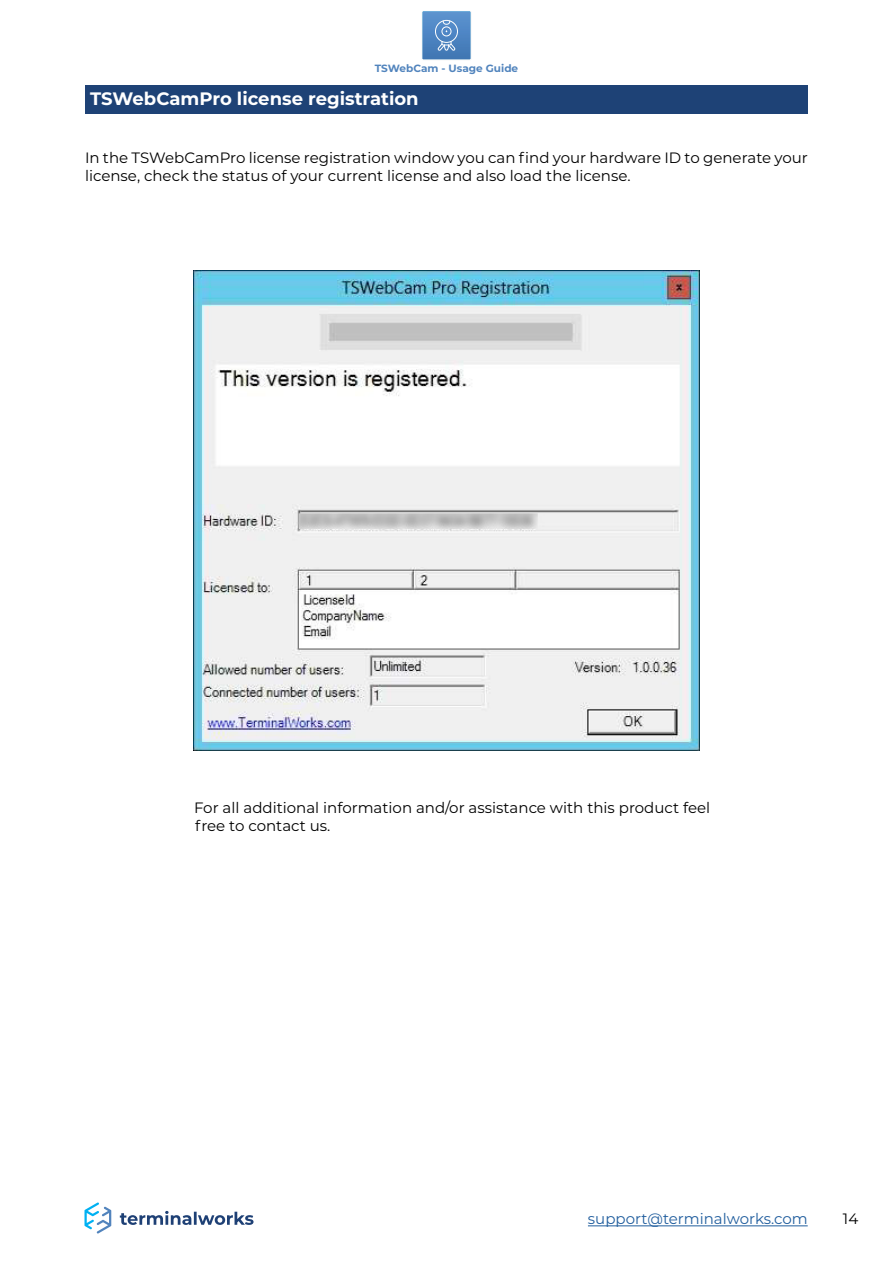
<style>
.page{position:relative;width:893px;height:1263px;background:#fff}
.page>*{position:absolute;margin:0;border:0;box-sizing:border-box;transform-origin:0 0}
.t1{font:700 18px "Montserrat";color:#fff}
.t2{font:15px/18px "Montserrat";color:#000}
.t3{font:15px "Montserrat";color:#215e9e}
.t4{font:700 10.5px "Montserrat";color:#5184bd}
</style>
<div class="page">
<svg style="left:422px;top:11px;width:49px;height:49px"></svg>
<svg style="left:423px;top:12px;width:47px;height:47px;background:#5a8dc6"></svg>
<svg style="left:84px;top:1202px;width:27px;height:32px"></svg>
<svg style="left:120px;top:1211px;width:134px;height:14px"></svg>
<hr style="left:588px;top:1225px;width:220px;height:1px;background:#215e9e">
<div style="left:85px;top:85px;width:723px;height:28px;background:#1e4276"></div>
<img style="left:193px;top:270px;width:507px;height:481px">
<p class="t4" style="left:375px;top:61px;width:145px">TSWebCam - Usage Guide</p>
<p class="t1" style="left:90px;top:86px;width:330px">TSWebCamPro license registration</p>
<p class="t2" style="left:85px;top:148px;width:724px">In the TSWebCamPro license registration window you can find your hardware ID to generate your license, check the status of your current license and also load the license.</p>
<p class="t2" style="left:194px;top:798px;width:518px">For all additional information and/or assistance with this product feel free to contact us.</p>
<p class="t3" style="left:588px;top:1209px;width:221px">support@terminalworks.com</p>
<p class="t2" style="left:843px;top:1209px;width:17px">14</p>
</div>
